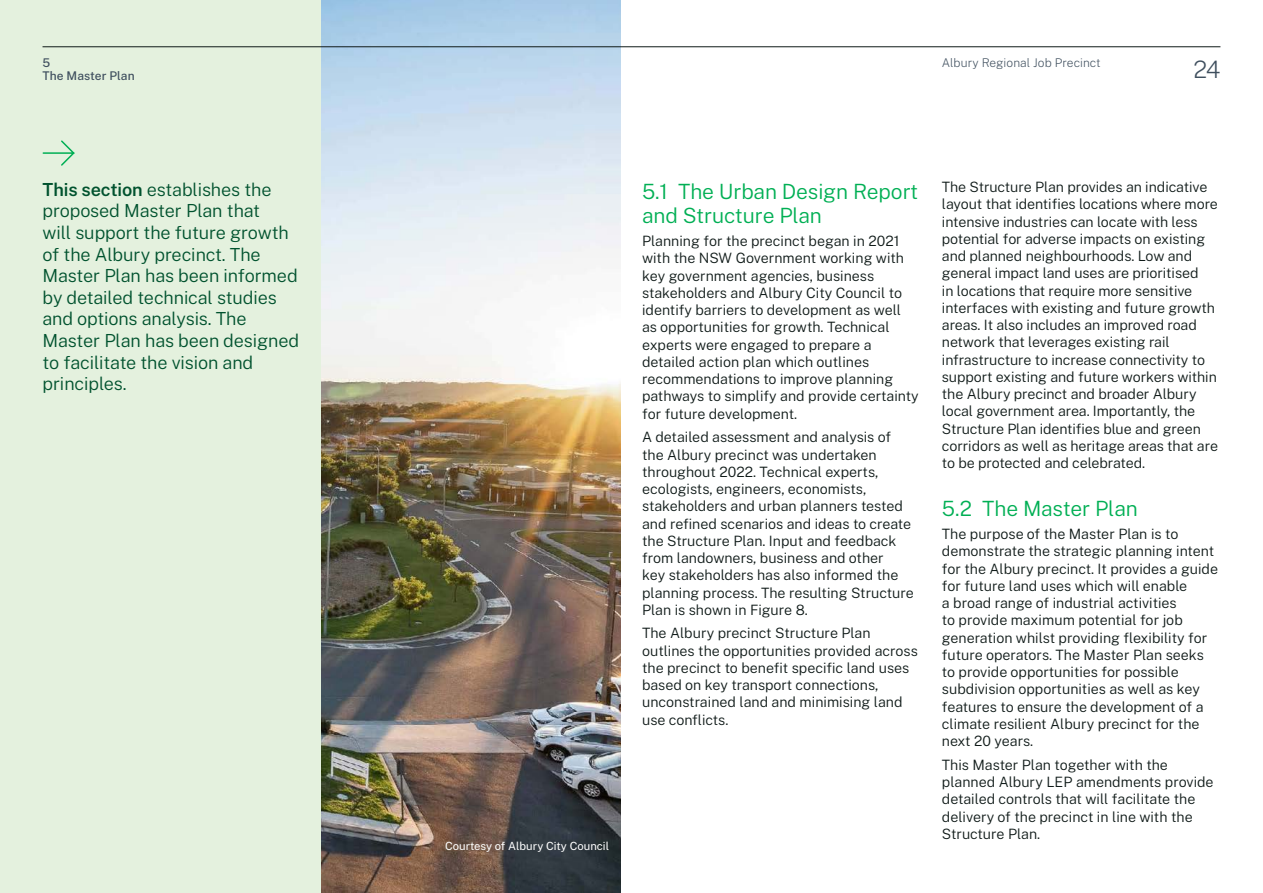
<style>
.page{position:relative;width:1263px;height:893px;background:#fff}
.page>*{position:absolute;margin:0;border:0;box-sizing:border-box;transform-origin:0 0}
.t1{font:200 24px "Public Sans";color:#3f4f5e}
.Heading_2__H2{font:300 21px/24px "Public Sans";letter-spacing:-.005em;color:#00af54}
.Section_intro_copy{font:300 18px/21.6px "Public Sans";letter-spacing:-.005em;color:#00522e}
.Body{font:300 14.25px/17.2px "Public Sans";letter-spacing:-.005em;color:#0f1a18}
.t2{font:200 12px "Public Sans";letter-spacing:.005em;color:#3f4f5e}
.t3{font:500 12px "Public Sans";letter-spacing:.01em;color:#3f4f5e}
.t4{font:11.25px "Public Sans";color:#fff}
.s1{font-weight:600}
</style>
<div class="page">
<div style="left:0;top:0;width:321px;height:893px;background:#e4f1de"></div>
<svg style="left:42px;top:140px;width:33px;height:26px"></svg>
<img style="left:321px;top:0;width:300px;height:893px">
<hr style="left:43px;top:46px;width:1177px;height:1px;background:#0f1a18">
<p class="t3" style="left:43px;top:54px;width:9px">5</p>
<p class="t2" style="left:942px;top:54px;width:160px">Albury Regional Job Precinct</p>
<p class="t3" style="left:43px;top:67px;width:94px">The Master Plan</p>
<h1 class="t1" style="left:1193px;top:53px;width:29px">24</h1>
<p class="Section_intro_copy" style="left:43px;top:178px;width:258px"><span class="s1">This section</span> establishes the proposed Master Plan that<br>will support the future growth of the Albury precinct. The<br>Master Plan has been informed by detailed technical studies and options analysis. The<br>Master Plan has been designed to facilitate the vision and principles.</p>
<h2 class="Heading_2__H2" style="left:642px;top:178px;width:278px">5.1 The Urban Design Report and Structure Plan</h2>
<p class="Body" style="left:642px;top:232px;width:278px">Planning for the precinct began in 2021 with the NSW Government working with key government agencies, business stakeholders and Albury City Council to identify barriers to development as well as opportunities for growth. Technical experts were engaged to prepare a detailed action plan which outlines recommendations to improve planning pathways to simplify and provide certainty for future development.</p>
<p class="Body" style="left:642px;top:428px;width:273px">A detailed assessment and analysis of the Albury precinct was undertaken throughout 2022. Technical experts, ecologists, engineers, economists, stakeholders and urban planners tested and refined scenarios and ideas to create the Structure Plan. Input and feedback from landowners, business and other<br>key stakeholders has also informed the planning process. The resulting Structure Plan is shown in Figure 8.</p>
<p class="Body" style="left:642px;top:624px;width:277px">The Albury precinct Structure Plan outlines the opportunities provided across the precinct to benefit specific land uses based on key transport connections, unconstrained land and minimising land use conflicts.</p>
<p class="t4" style="left:445px;top:838px;width:166px">Courtesy of Albury City Council</p>
<p class="Body" style="left:942px;top:178px;width:278px">The Structure Plan provides an indicative layout that identifies locations where more intensive industries can locate with less potential for adverse impacts on existing and planned neighbourhoods. Low and general impact land uses are prioritised<br>in locations that require more sensitive interfaces with existing and future growth areas. It also includes an improved road network that leverages existing rail infrastructure to increase connectivity to support existing and future workers within the Albury precinct and broader Albury local government area. Importantly, the Structure Plan identifies blue and green corridors as well as heritage areas that are to be protected and celebrated.</p>
<h2 class="Heading_2__H2" style="left:942px;top:495px;width:197px">5.2 The Master Plan</h2>
<p class="Body" style="left:942px;top:525px;width:278px">The purpose of the Master Plan is to demonstrate the strategic planning intent for the Albury precinct. It provides a guide for future land uses which will enable<br>a broad range of industrial activities<br>to provide maximum potential for job generation whilst providing flexibility for future operators. The Master Plan seeks to provide opportunities for possible subdivision opportunities as well as key features to ensure the development of a climate resilient Albury precinct for the next 20 years.</p>
<p class="Body" style="left:942px;top:755px;width:273px">This Master Plan together with the planned Albury LEP amendments provide detailed controls that will facilitate the delivery of the precinct in line with the Structure Plan.</p>
</div>
